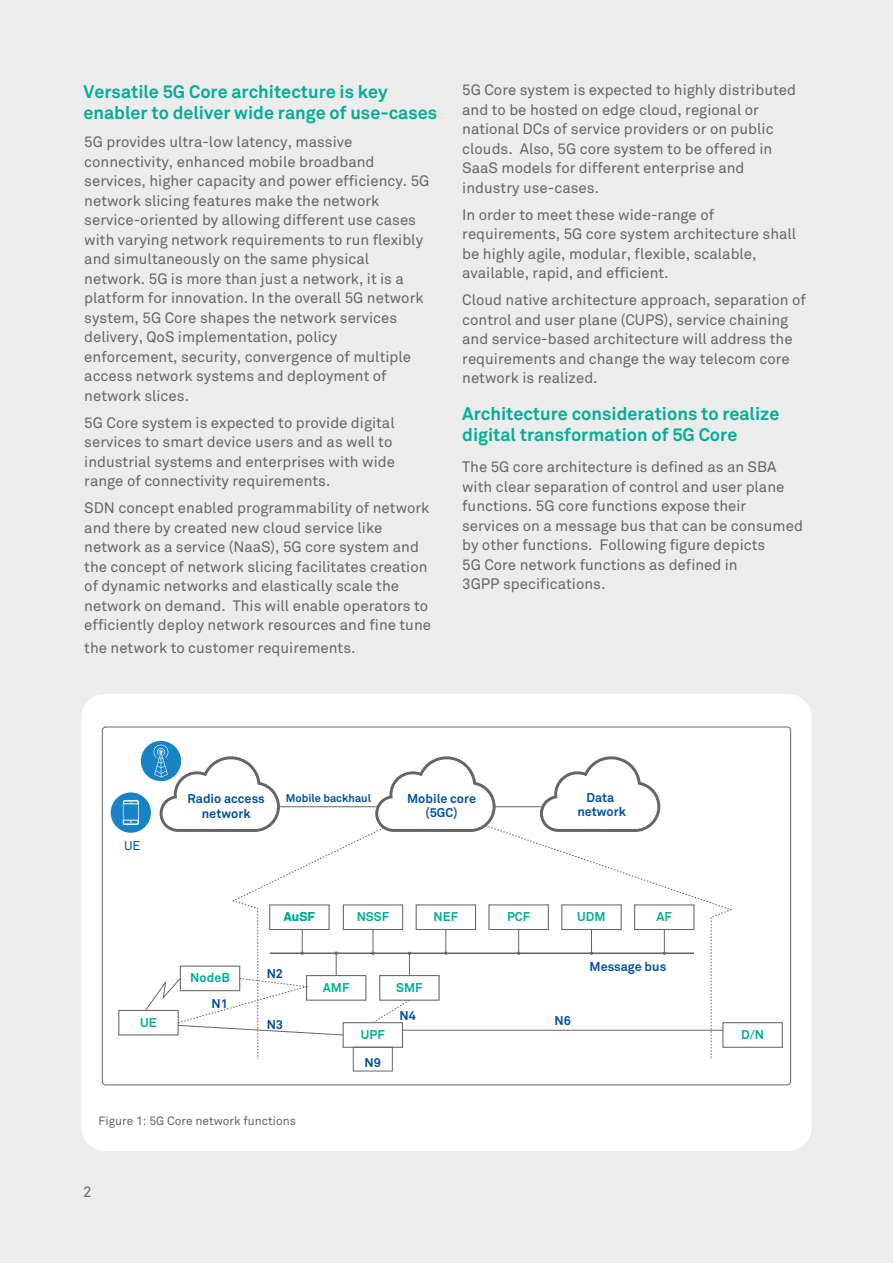
<style>
.page{position:relative;width:893px;height:1263px;background:#ececec}
.page>*{position:absolute;margin:0;border:0;box-sizing:border-box;transform-origin:0 0}
.t1{font:700 18px/21px "Wipro Akkurat";color:#00ae96}
.t2{font:15px/19.5px "Wipro Akkurat";color:#656565}
.t3{font:15px "Wipro Akkurat";color:#666}
.t4{font:700 12.6px/14.2px "Wipro Akkurat";color:#025199;text-align:center}
.t5{font:700 12.6px "Wipro Akkurat";color:#00ae96}
.t6{font:12.6px "Wipro Akkurat";color:#025199}
.t7{font:12px "Wipro Akkurat";color:#656565}
.t8{font:700 11.1px "Wipro Akkurat";color:#025199}
</style>
<div class="page">
<div style="left:81px;top:694px;width:731px;height:457px;background:#fff;border-radius:24px"></div>
<svg style="left:538px;top:756px;width:123px;height:68px"></svg>
<hr style="left:494px;top:806px;width:48px;height:1px;background:#656565">
<div style="left:118px;top:1010px;width:61px;height:25px;border:1px solid #656565"></div>
<div style="left:722px;top:1022px;width:61px;height:26px;border:1px solid #656565"></div>
<div style="left:141px;top:741px;width:40px;height:40px;background:#1583c4;border-radius:50%"></div>
<div style="left:111px;top:792px;width:40px;height:41px;background:#1583c4;border-radius:50%"></div>
<svg style="left:498px;top:824px;width:235px;height:234px"></svg>
<svg style="left:122px;top:745px;width:376px;height:314px"></svg>
<div style="left:353px;top:1047px;width:39px;height:24px;border:1px solid #656565"></div>
<p class="t1" style="left:84px;top:81px;width:355px">Versatile 5G Core architecture is key enabler to deliver wide range of use-cases</p>
<p class="t2" style="left:84px;top:132px;width:347px">5G provides ultra-low latency, massive connectivity, enhanced mobile broadband services, higher capacity and power efficiency. 5G network slicing features make the network service-oriented by allowing different use cases with varying network requirements to run flexibly and simultaneously on the same physical network. 5G is more than just a network, it is a platform for innovation. In the overall 5G network system, 5G Core shapes the network services delivery, QoS implementation, policy enforcement, security, convergence of multiple access network systems and deployment of network slices.</p>
<p class="t2" style="left:84px;top:413px;width:312px">5G Core system is expected to provide digital services to smart device users and as well to industrial systems and enterprises with wide range of connectivity requirements.</p>
<p class="t2" style="left:84px;top:498px;width:348px">SDN concept enabled programmability of network and there by created new cloud service like network as a service (NaaS), 5G core system and the concept of network slicing facilitates creation of dynamic networks and elastically scale the network on demand. This will enable operators to efficiently deploy network resources and fine tune</p>
<p class="t2" style="left:84px;top:638px;width:273px">the network to customer requirements.</p>
<p class="t2" style="left:462px;top:81px;width:335px">5G Core system is expected to highly distributed and to be hosted on edge cloud, regional or national DCs of service providers or on public clouds. Also, 5G core system to be offered in SaaS models for different enterprise and industry use-cases.</p>
<p class="t2" style="left:462px;top:205px;width:336px">In order to meet these wide-range of requirements, 5G core system architecture shall be highly agile, modular, flexible, scalable, available, rapid, and efficient.</p>
<p class="t2" style="left:462px;top:291px;width:345px">Cloud native architecture approach, separation of control and user plane (CUPS), service chaining and service-based architecture will address the requirements and change the way telecom core network is realized.</p>
<p class="t1" style="left:462px;top:403px;width:319px">Architecture considerations to realize digital transformation of 5G Core</p>
<p class="t2" style="left:462px;top:457px;width:342px">The 5G core architecture is defined as an SBA with clear separation of control and user plane functions. 5G core functions expose their services on a message bus that can be consumed by other functions. Following figure depicts<br>5G Core network functions as defined in<br>3GPP specifications.</p>
<p class="t6" style="left:124px;top:838px;width:18px">UE</p>
<p class="t5" style="left:140px;top:1014px;width:18px">UE</p>
<p class="t4" style="left:188px;top:792px;width:79px">Radio access network</p>
<p class="t8" style="left:286px;top:791px;width:87px">Mobile backhaul</p>
<p class="t4" style="left:407px;top:791px;width:70px">Mobile core (5GC)</p>
<p class="t4" style="left:577px;top:790px;width:50px">Data network</p>
<p class="t5" style="left:190px;top:970px;width:41px">NodeB</p>
<p class="t4" style="left:212px;top:996px;width:18px">N1</p>
<p class="t5" style="left:284px;top:909px;width:32px">AuSF</p>
<p class="t5" style="left:357px;top:909px;width:34px">NSSF</p>
<p class="t5" style="left:433px;top:909px;width:26px">NEF</p>
<p class="t5" style="left:507px;top:909px;width:25px">PCF</p>
<p class="t5" style="left:577px;top:909px;width:30px">UDM</p>
<p class="t5" style="left:657px;top:909px;width:17px">AF</p>
<p class="t4" style="left:267px;top:967px;width:18px">N2</p>
<p class="t4" style="left:267px;top:1018px;width:18px">N3</p>
<p class="t5" style="left:323px;top:979px;width:28px">AMF</p>
<p class="t5" style="left:396px;top:979px;width:28px">SMF</p>
<p class="t4" style="left:400px;top:1008px;width:18px">N4</p>
<p class="t4" style="left:555px;top:1014px;width:18px">N6</p>
<p class="t4" style="left:590px;top:959px;width:78px">Message bus</p>
<p class="t5" style="left:361px;top:1027px;width:25px">UPF</p>
<p class="t5" style="left:741px;top:1027px;width:24px">D/N</p>
<p class="t4" style="left:365px;top:1056px;width:18px">N9</p>
<p class="t7" style="left:98px;top:1113px;width:199px">Figure 1: 5G Core network functions</p>
<p class="t3" style="left:83px;top:1183px;width:10px">2</p>
</div>
